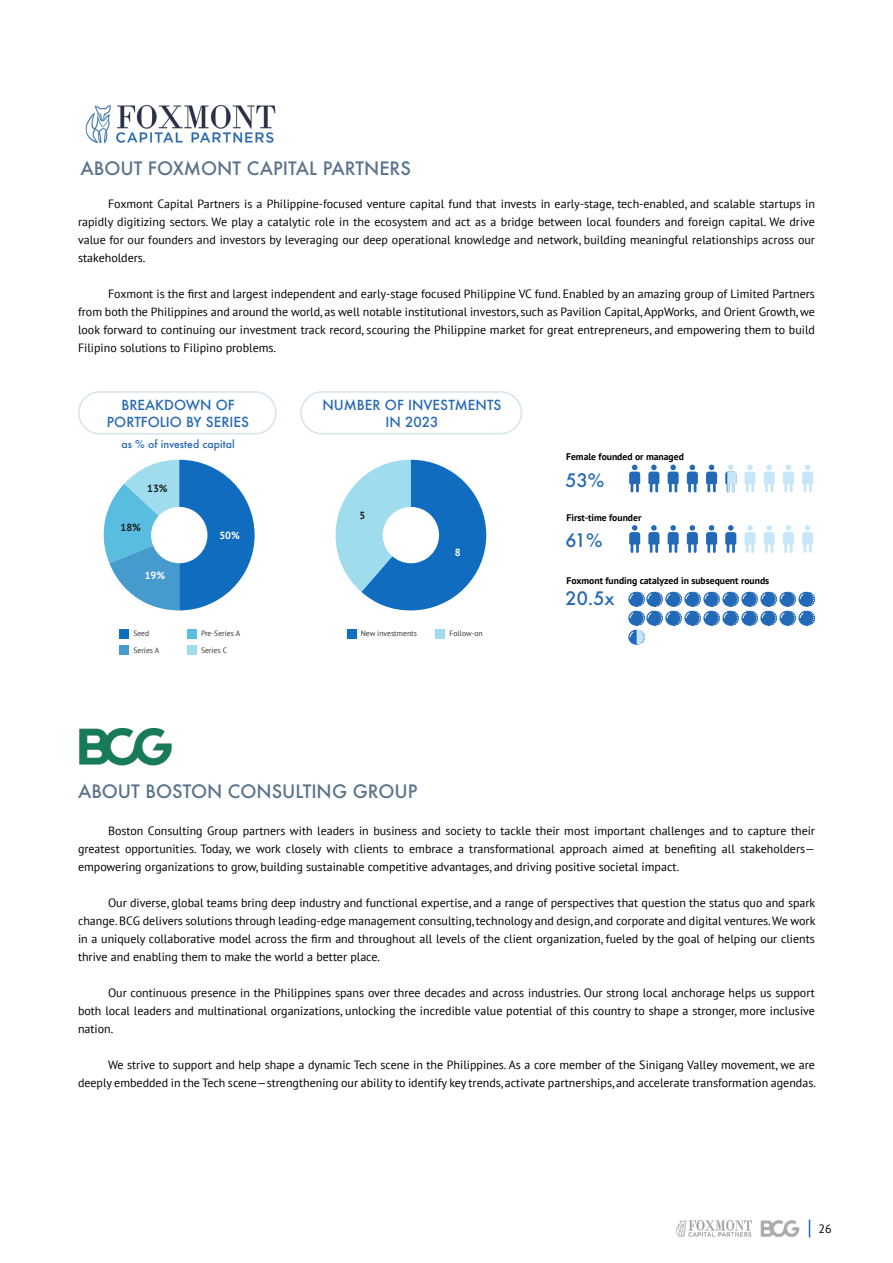
<style>
.page{position:relative;width:893px;height:1263px;background:#fff}
.page>*{position:absolute;margin:0;border:0;box-sizing:border-box;transform-origin:0 0}
.t1{font:500 18px "Futura";color:#5a748c}
.t2{font:500 18px "Futura";color:#2769b1}
.t3{font:500 13.5px/16.5px "Futura";color:#2769b1;text-align:center}
.Body{font:12px/18px "PT Sans";color:#000;text-align:justify}
.t4{font:500 10.5px "Futura";color:#2769b1}
.t5{font:700 10.35px "PT Sans";color:#fff}
.t6{font:700 10.35px "PT Sans";color:#1b1c1c}
.t7{font:700 9.6px "PT Sans";color:#000}
.t8{font:7.65px "PT Sans";color:#333}
</style>
<div class="page">
<svg style="left:809px;top:1219px;width:1px;height:18px"></svg>
<img style="left:677px;top:1221px;width:74px;height:15px">
<img style="left:760px;top:1221px;width:39px;height:15px">
<div style="left:347px;top:629px;width:9px;height:10px;background:#106cbe"></div>
<div style="left:435px;top:629px;width:10px;height:10px;background:#9fdcee"></div>
<svg style="left:335px;top:460px;width:151px;height:150px"></svg>
<div style="left:300px;top:391px;width:222px;height:43px;border:2px solid #d5e4ed;border-radius:21px"></div>
<div style="left:78px;top:391px;width:199px;height:43px;border:2px solid #d5e4ed;border-radius:21px"></div>
<svg style="left:629px;top:525px;width:11px;height:28px"></svg>
<svg style="left:648px;top:525px;width:11px;height:28px"></svg>
<svg style="left:668px;top:525px;width:11px;height:28px"></svg>
<svg style="left:687px;top:525px;width:11px;height:28px"></svg>
<svg style="left:706px;top:525px;width:11px;height:28px"></svg>
<svg style="left:725px;top:525px;width:11px;height:28px"></svg>
<svg style="left:744px;top:525px;width:11px;height:28px"></svg>
<svg style="left:764px;top:525px;width:11px;height:28px"></svg>
<svg style="left:783px;top:525px;width:11px;height:28px"></svg>
<svg style="left:802px;top:525px;width:11px;height:28px"></svg>
<svg style="left:629px;top:465px;width:11px;height:28px"></svg>
<svg style="left:648px;top:465px;width:11px;height:28px"></svg>
<svg style="left:668px;top:465px;width:11px;height:28px"></svg>
<svg style="left:687px;top:465px;width:11px;height:28px"></svg>
<svg style="left:706px;top:465px;width:11px;height:28px"></svg>
<svg style="left:725px;top:465px;width:11px;height:28px"></svg>
<svg style="left:744px;top:465px;width:11px;height:28px"></svg>
<svg style="left:764px;top:465px;width:11px;height:28px"></svg>
<svg style="left:783px;top:465px;width:11px;height:28px"></svg>
<svg style="left:802px;top:465px;width:11px;height:28px"></svg>
<svg style="left:628px;top:592px;width:187px;height:52px"></svg>
<div style="left:119px;top:629px;width:10px;height:10px;background:#106cbe"></div>
<div style="left:119px;top:645px;width:10px;height:10px;background:#459bcd"></div>
<div style="left:187px;top:629px;width:10px;height:10px;background:#58bdde"></div>
<div style="left:187px;top:645px;width:10px;height:10px;background:#9fdcee"></div>
<svg style="left:103px;top:460px;width:152px;height:150px"></svg>
<div style="left:151px;top:507px;width:56px;height:56px;background:#fff;border-radius:50%"></div>
<div style="left:383px;top:507px;width:56px;height:56px;background:#fff;border-radius:50%"></div>
<img style="left:79px;top:727px;width:93px;height:39px">
<img style="left:85px;top:104px;width:191px;height:40px">
<p class="t1" style="left:80px;top:156px;width:332px">ABOUT FOXMONT CAPITAL PARTNERS</p>
<p class="Body" style="left:78px;top:195px;width:738px;text-indent:30px">Foxmont Capital Partners is a Philippine-focused venture capital fund that invests in early-stage, tech-enabled, and scalable startups in rapidly digitizing sectors. We play a catalytic role in the ecosystem and act as a bridge between local founders and foreign capital. We drive value for our founders and investors by leveraging our deep operational knowledge and network, building meaningful relationships across our stakeholders.</p>
<p class="Body" style="left:78px;top:285px;width:738px;text-indent:30px">Foxmont is the first and largest independent and early-stage focused Philippine VC fund. Enabled by an amazing group of Limited Partners from both the Philippines and around the world, as well notable institutional investors, such as Pavilion Capital, AppWorks, and Orient Growth, we look forward to continuing our investment track record, scouring the Philippine market for great entrepreneurs, and empowering them to build Filipino solutions to Filipino problems.</p>
<p class="t3" style="left:107px;top:397px;width:144px">BREAKDOWN OF<br>PORTFOLIO BY SERIES</p>
<p class="t4" style="left:121px;top:436px;width:115px">as % of invested capital</p>
<p class="t6" style="left:147px;top:482px;width:22px">13%</p>
<p class="t6" style="left:121px;top:520px;width:22px">18%</p>
<p class="t5" style="left:145px;top:568px;width:22px">19%</p>
<p class="t8" style="left:133px;top:629px;width:17px">Seed</p>
<p class="t8" style="left:133px;top:645px;width:28px">Series A</p>
<p class="t5" style="left:219px;top:529px;width:22px">50%</p>
<p class="t8" style="left:201px;top:629px;width:41px">Pre-Series A</p>
<p class="t8" style="left:201px;top:645px;width:28px">Series C</p>
<p class="t3" style="left:323px;top:397px;width:180px">NUMBER OF INVESTMENTS<br>IN 2023</p>
<p class="t6" style="left:360px;top:509px;width:7px">5</p>
<p class="t5" style="left:455px;top:545px;width:7px">8</p>
<p class="t8" style="left:361px;top:629px;width:58px">New investments</p>
<p class="t8" style="left:449px;top:629px;width:35px">Follow-on</p>
<p class="t1" style="left:78px;top:778px;width:341px">ABOUT BOSTON CONSULTING GROUP</p>
<p class="t7" style="left:566px;top:450px;width:119px">Female founded or managed</p>
<p class="t2" style="left:566px;top:468px;width:40px">53%</p>
<p class="t7" style="left:567px;top:511px;width:76px">First-time founder</p>
<p class="t2" style="left:566px;top:528px;width:39px">61%</p>
<p class="t7" style="left:567px;top:574px;width:204px">Foxmont funding catalyzed in subsequent rounds</p>
<p class="t2" style="left:566px;top:586px;width:51px">20.5x</p>
<p class="Body" style="left:78px;top:822px;width:738px;text-indent:30px">Boston Consulting Group partners with leaders in business and society to tackle their most important challenges and to capture their greatest opportunities. Today, we work closely with clients to embrace a transformational approach aimed at benefiting all stakeholders— empowering organizations to grow, building sustainable competitive advantages, and driving positive societal impact.</p>
<p class="Body" style="left:78px;top:894px;width:739px;text-indent:30px">Our diverse, global teams bring deep industry and functional expertise, and a range of perspectives that question the status quo and spark change. BCG delivers solutions through leading-edge management consulting, technology and design, and corporate and digital ventures. We work in a uniquely collaborative model across the firm and throughout all levels of the client organization, fueled by the goal of helping our clients thrive and enabling them to make the world a better place.</p>
<p class="Body" style="left:78px;top:984px;width:738px;text-indent:30px">Our continuous presence in the Philippines spans over three decades and across industries. Our strong local anchorage helps us support both local leaders and multinational organizations, unlocking the incredible value potential of this country to shape a stronger, more inclusive nation.</p>
<p class="Body" style="left:78px;top:1056px;width:739px;text-align:right">We strive to support and help shape a dynamic Tech scene in the Philippines. As a core member of the Sinigang Valley movement, we are deeply embedded in the Tech scene—strengthening our ability to identify key trends, activate partnerships, and accelerate transformation agendas.</p>
<p class="Body" style="left:818px;top:1219px;width:15px">26</p>
</div>
